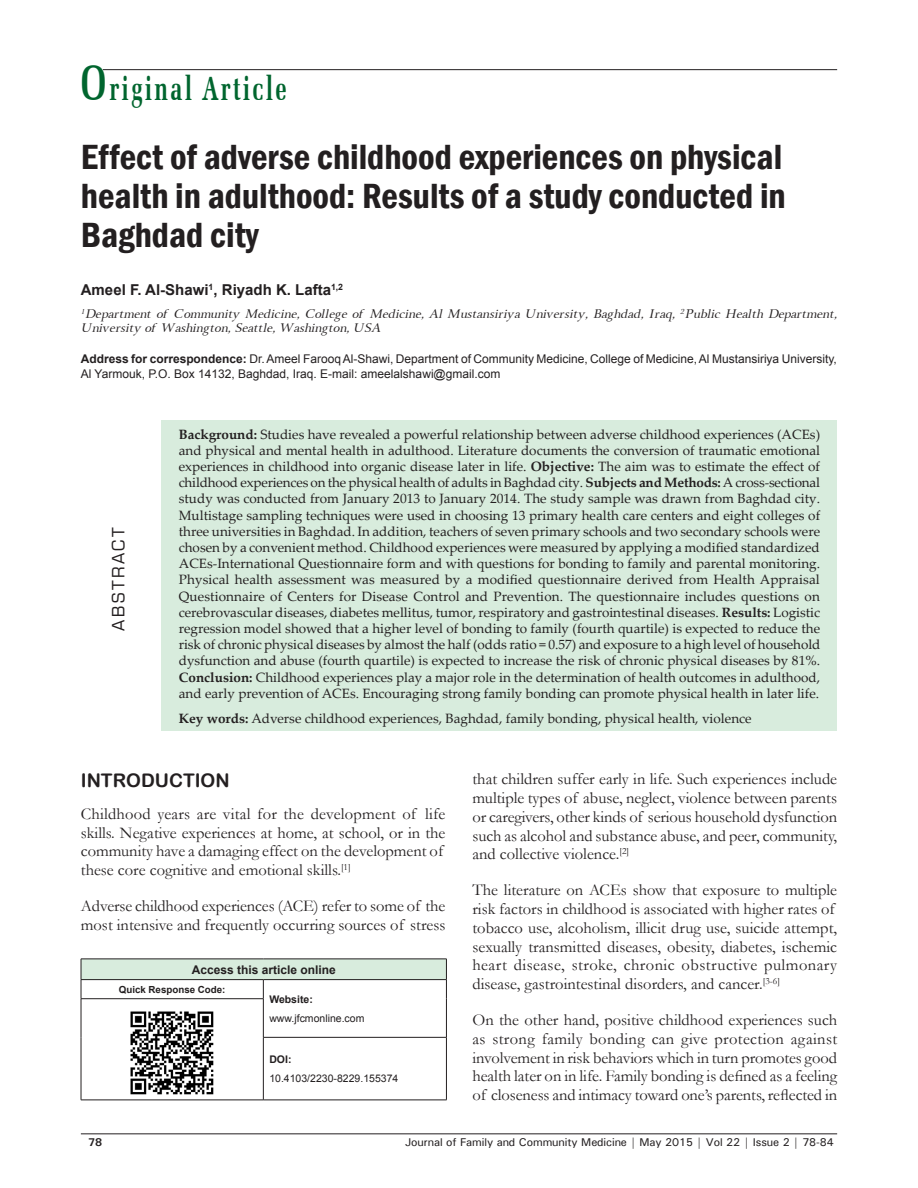
<style>
.page{position:relative;width:918px;height:1188px;background:#fff}
.page>*{position:absolute;margin:0;border:0;box-sizing:border-box;transform-origin:0 0}
.t1{font:600 condensed 36px/39px "Franklin Gothic";color:#231f20;text-align:justify}
.t2{font:700 33.75px "Zapf Elliptical 711 BT";letter-spacing:.1em;color:#00652e;scale:.67 1}
.t3{font:18.75px "Arial Rounded MT Bold";color:#231f20}
.t4{font:16.5px/18.8px "Garamond";color:#231f20}
.t5{font:16.5px "Eurostile";letter-spacing:.15em;color:#231f20}
.t6{font:700 15px "Arial";color:#231f20}
.t7{font:13.5px/16.2px "Palatino Linotype";color:#231f20;text-align:justify}
.t8{font:12px/14.4px "Arial";color:#231f20}
.t9{font:italic 12px/14.4px "Array";color:#231f20}
.t10{font:700 12px "Arial";color:#231f20}
.t11{font:500 11.25px "Univers";letter-spacing:-.01em;color:#231f20}
.t12{font:700 11.25px "Univers";color:#231f20}
.t13{font:10.5px/18.8px "Arial";color:#231f20}
.t14{font:700 9.75px "Arial";color:#231f20}
.s1{font-size:49.5px}
.s2{font-weight:700}
</style>
<div class="page">
<hr style="left:81px;top:1134px;width:756px;height:1px;background:#231f20">
<hr style="left:103px;top:69px;width:734px;height:1px;background:#231f20">
<div style="left:81px;top:959px;width:365px;height:21px;background:#d8ecdd"></div>
<hr style="left:81px;top:959px;width:182px;height:1px;background:#231f20">
<hr style="left:263px;top:959px;width:184px;height:1px;background:#231f20">
<hr style="left:81px;top:979px;width:182px;height:1px;background:#231f20">
<svg style="left:81px;top:959px;width:1px;height:39px"></svg>
<hr style="left:263px;top:979px;width:184px;height:1px;background:#231f20">
<svg style="left:446px;top:959px;width:1px;height:40px"></svg>
<hr style="left:446px;top:999px;width:1px;height:38px;background:#231f20">
<hr style="left:81px;top:998px;width:183px;height:1px;background:#231f20">
<hr style="left:81px;top:999px;width:1px;height:38px;background:#231f20">
<hr style="left:81px;top:1037px;width:1px;height:63px;background:#231f20">
<hr style="left:446px;top:1038px;width:1px;height:62px;background:#231f20">
<hr style="left:263px;top:1100px;width:184px;height:1px;background:#231f20">
<svg style="left:263px;top:980px;width:1px;height:19px"></svg>
<hr style="left:263px;top:999px;width:1px;height:38px;background:#231f20">
<hr style="left:263px;top:1038px;width:1px;height:62px;background:#231f20">
<hr style="left:81px;top:1100px;width:182px;height:1px;background:#231f20">
<hr style="left:263px;top:1037px;width:184px;height:1px;background:#231f20">
<img style="left:130px;top:1011px;width:84px;height:84px">
<div style="left:162px;top:420px;width:675px;height:311px;background:#d8ecdd"></div>
<p class="t2" style="left:81px;top:68px;width:309px"><span class="s1">O</span>riginal Article</p>
<p class="t1" style="left:81px;top:137px;width:706px">Effect of adverse childhood experiences on physical health in adulthood: Results of a study conducted in Baghdad city</p>
<p class="t6" style="left:81px;top:279px;width:264px">Ameel F. Al‑Shawi<sup>1</sup>, Riyadh K. Lafta<sup>1,2</sup></p>
<p class="t9" style="left:81px;top:305px;width:758px"><sup>1</sup>Department of Community Medicine, College of Medicine, Al Mustansiriya University, Baghdad, Iraq, <sup>2</sup>Public Health Department,<br>University of Washington, Seattle, Washington, USA</p>
<p class="t8" style="left:81px;top:352px;width:757px"><span class="s2">Address for correspondence:</span> Dr.Ameel Farooq Al‑Shawi, Department of Community Medicine, College of Medicine, Al Mustansiriya University,<br>Al Yarmouk, P.O. Box 14132, Baghdad, Iraq. E‑mail: ameelalshawi@gmail.com</p>
<p class="t5" style="left:109px;top:631px;width:105px;rotate:-90deg">ABSTRACT</p>
<p class="t7" style="left:179px;top:425px;width:643px"><span class="s2">Background:</span> Studies have revealed a powerful relationship between adverse childhood experiences (ACEs) and physical and mental health in adulthood. Literature documents the conversion of traumatic emotional experiences in childhood into organic disease later in life. <span class="s2">Objective:</span> The aim was to estimate the effect of childhood experiences on the physical health of adults in Baghdad city. <span class="s2">Subjects and Methods:</span> A cross-sectional study was conducted from January 2013 to January 2014. The study sample was drawn from Baghdad city.<br>Multistage sampling techniques were used in choosing 13 primary health care centers and eight colleges of three universities in Baghdad. In addition, teachers of seven primary schools and two secondary schools were chosen by a convenient method. Childhood experiences were measured by applying a modified standardized ACEs-International Questionnaire form and with questions for bonding to family and parental monitoring.<br>Physical health assessment was measured by a modified questionnaire derived from Health Appraisal Questionnaire of Centers for Disease Control and Prevention. The questionnaire includes questions on cerebrovascular diseases, diabetes mellitus, tumor, respiratory and gastrointestinal diseases. <span class="s2">Results:</span> Logistic regression model showed that a higher level of bonding to family (fourth quartile) is expected to reduce the risk of chronic physical diseases by almost the half (odds ratio = 0.57) and exposure to a high level of household dysfunction and abuse (fourth quartile) is expected to increase the risk of chronic physical diseases by 81%.<br><span class="s2">Conclusion:</span> Childhood experiences play a major role in the determination of health outcomes in adulthood, and early prevention of ACEs. Encouraging strong family bonding can promote physical health in later life.</p>
<p class="t7" style="left:179px;top:709px;width:574px"><span class="s2">Key words:</span> Adverse childhood experiences, Baghdad, family bonding, physical health, violence</p>
<p class="t3" style="left:81px;top:769px;width:150px">INTRODUCTION</p>
<p class="t4" style="left:81px;top:804px;width:366px">Childhood years are vital for the development of life skills. Negative experiences at home, at school, or in the community have a damaging effect on the development of these core cognitive and emotional skills.<sup>[1]</sup></p>
<p class="t4" style="left:81px;top:896px;width:366px">Adverse childhood experiences (ACE) refer to some of the most intensive and frequently occurring sources of stress</p>
<p class="t10" style="left:192px;top:961px;width:146px">Access this article online</p>
<p class="t14" style="left:119px;top:983px;width:108px">Quick Response Code:</p>
<p class="t13" style="left:269px;top:990px;width:97px"><span class="s2">Website: </span>www.jfcmonline.com</p>
<p class="t13" style="left:269px;top:1050px;width:131px"><span class="s2">DOI:<br></span>10.4103/2230-8229.155374</p>
<p class="t4" style="left:472px;top:769px;width:366px;text-align:justify">that children suffer early in life. Such experiences include multiple types of abuse, neglect, violence between parents or caregivers, other kinds of serious household dysfunction such as alcohol and substance abuse, and peer, community, and collective violence.<sup>[2]</sup></p>
<p class="t4" style="left:472px;top:880px;width:366px">The literature on ACEs show that exposure to multiple risk factors in childhood is associated with higher rates of tobacco use, alcoholism, illicit drug use, suicide attempt, sexually transmitted diseases, obesity, diabetes, ischemic heart disease, stroke, chronic obstructive pulmonary disease, gastrointestinal disorders, and cancer.<sup>[3‑6]</sup></p>
<p class="t4" style="left:472px;top:1010px;width:366px;text-align:justify">On the other hand, positive childhood experiences such as strong family bonding can give protection against involvement in risk behaviors which in turn promotes good health later on in life. Family bonding is defined as a feeling of closeness and intimacy toward one’s parents, reflected in</p>
<p class="t12" style="left:88px;top:1135px;width:16px">78</p>
<p class="t11" style="left:405px;top:1135px;width:430px">Journal of Family and Community Medicine | May 2015 | Vol 22 | Issue 2 | 78-84</p>
</div>
